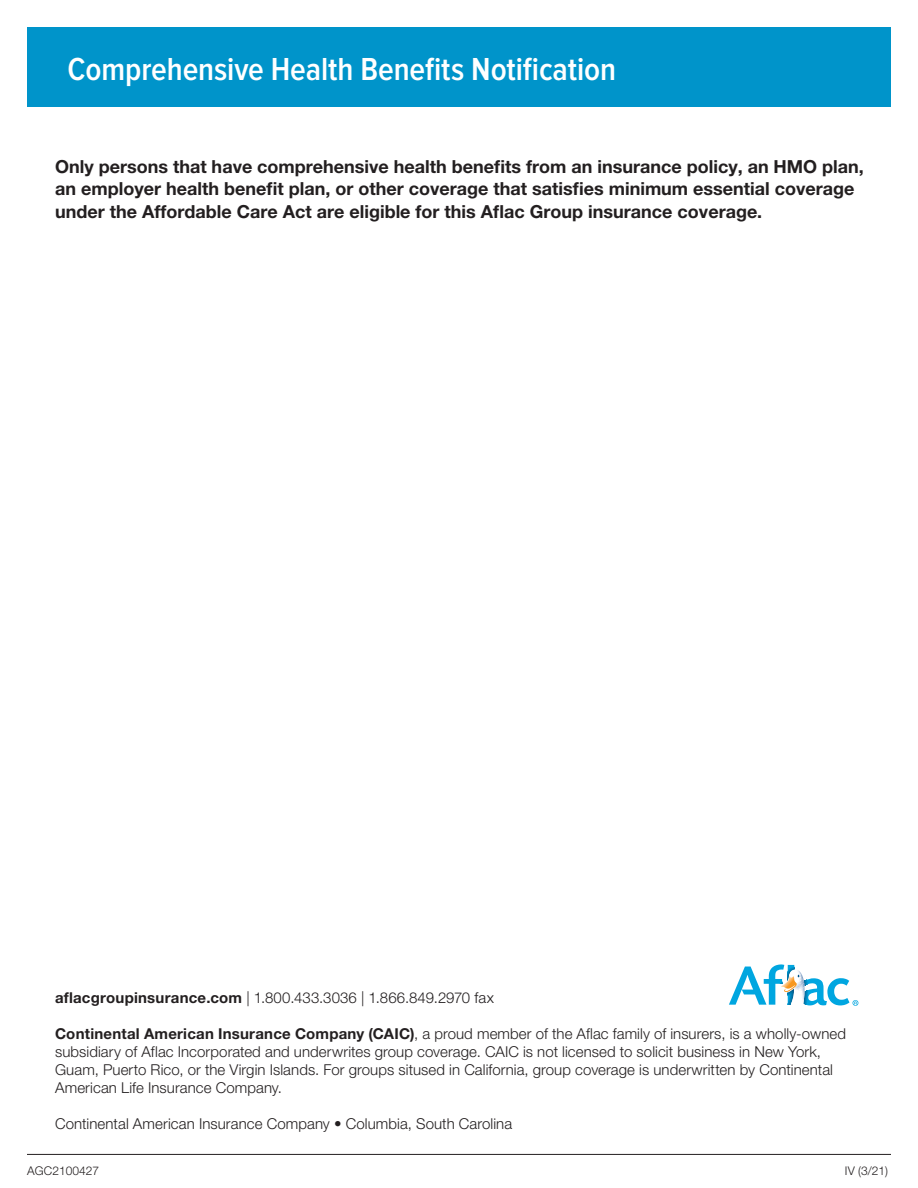
<style>
.page{position:relative;width:918px;height:1188px;background:#fff}
.page>*{position:absolute;margin:0;border:0;box-sizing:border-box;transform-origin:0 0}
.Product_Title{font:600 33px "Proxima Nova Cond";letter-spacing:-.005em;color:#fff}
.RS_Body_Bold_Bullet{font:700 18px/22.5px "Helvetica Neue CELT";color:#231f20}
.t1{font:300 15px/18px "Helvetica Neue CELT";letter-spacing:.005em;color:#231f20}
.title_1{font:300 12px "Helvetica Neue CELT";color:#231f20}
.s1{font-weight:700}
</style>
<div class="page">
<div style="left:27px;top:27px;width:864px;height:80px;background:#0094ca"></div>
<hr style="left:27px;top:1154px;width:864px;height:1px;background:#231f20">
<svg style="left:729px;top:964px;width:129px;height:42px"></svg>
<p class="Product_Title" style="left:68px;top:51px;width:550px">Comprehensive Health Benefits Notification</p>
<p class="RS_Body_Bold_Bullet" style="left:55px;top:155px;width:810px">Only persons that have comprehensive health benefits from an insurance policy, an HMO plan, an employer health benefit plan, or other coverage that satisfies minimum essential coverage under the Affordable Care Act are eligible for this Aflac Group insurance coverage.</p>
<p class="t1" style="left:55px;top:989px;width:440px"><span class="s1">aflacgroupinsurance.com</span> | 1.800.433.3036 | 1.866.849.2970 fax</p>
<p class="t1" style="left:55px;top:1025px;width:793px"><span class="s1">Continental American Insurance Company (CAIC)</span>, a proud member of the Aflac family of insurers, is a wholly-owned subsidiary of Aflac Incorporated and underwrites group coverage. CAIC is not licensed to solicit business in New York, Guam, Puerto Rico, or the Virgin Islands. For groups sitused in California, group coverage is underwritten by Continental American Life Insurance Company.</p>
<p class="t1" style="left:55px;top:1115px;width:459px">Continental American Insurance Company • Columbia, South Carolina</p>
<p class="title_1" style="left:27px;top:1164px;width:74px">AGC2100427</p>
<p class="title_1" style="left:845px;top:1164px;width:45px">IV (3/21)</p>
</div>
